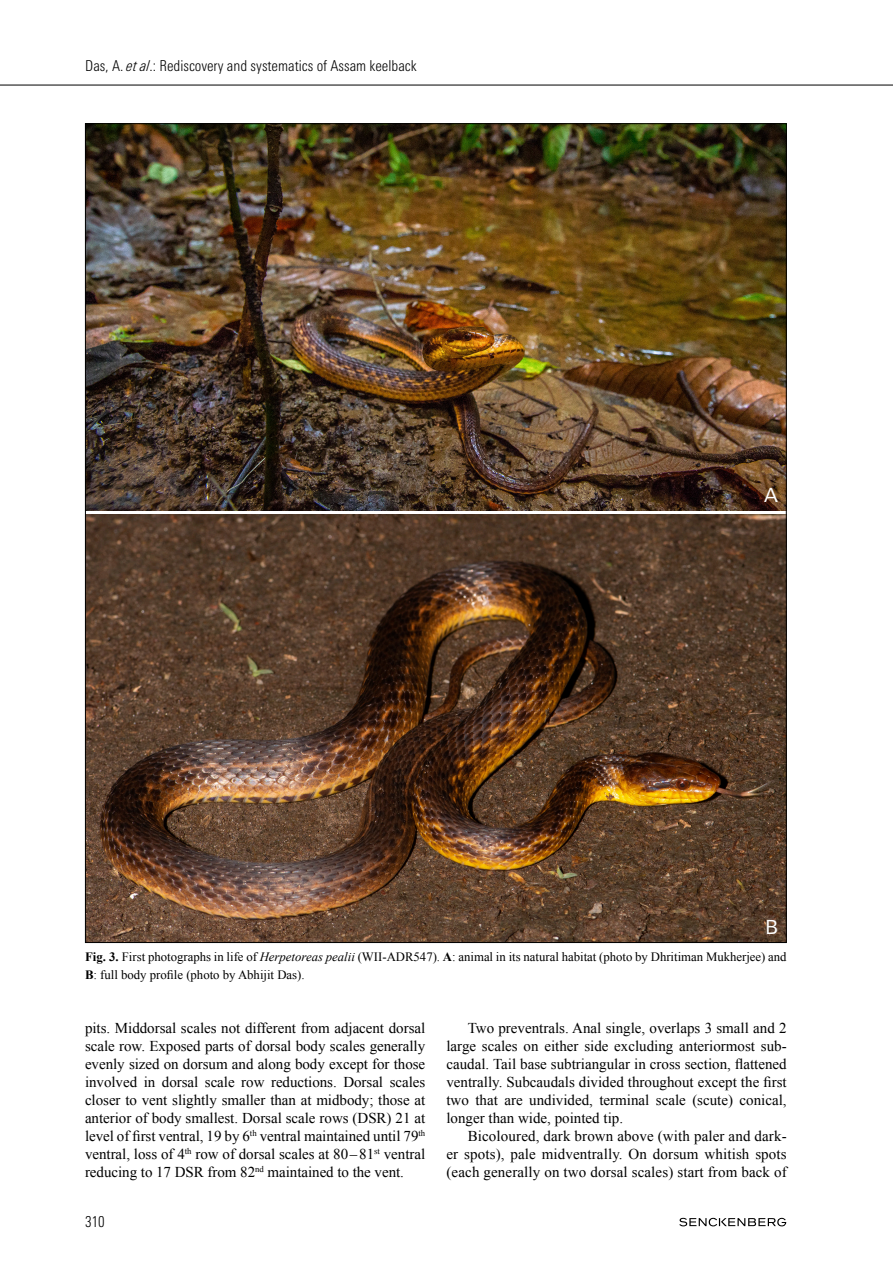
<style>
.page{position:relative;width:893px;height:1263px;background:#fff}
.page>*{position:absolute;margin:0;border:0;box-sizing:border-box;transform-origin:0 0}
.t1{font:19.5px "Univers Next W1 G";color:#fff}
.t2{font:15px/18px "Times New Roman PSMT2";color:#000;text-align:justify}
.t3{font:15px/18px "Times New Roman";color:#000}
.t4{font:15px "Univers Next Pro Light Cond 4";color:#000}
.t5{font:300 condensed 15px "Univers Next Pro";color:#000}
.t6{font:12.75px/18px "Times New Roman";color:#000}
.s1{font-family:"Univers Next Pro";font-weight:300;font-style:italic;font-stretch:condensed}
.s2{font-weight:700}
.s3{font-family:"Times New Roman PSMT2"}
.s4{font-style:italic}
</style>
<div class="page">
<hr style="left:0;top:85px;width:893px;height:1px;background:#000">
<svg style="left:679px;top:1218px;width:107px;height:8px"></svg>
<img style="left:87px;top:125px;width:698px;height:385px">
<img style="left:87px;top:514px;width:698px;height:427px">
<p class="t4" style="left:85px;top:57px;width:333px">Das, A. <span class="s1">et al</span>.: Rediscovery and systematics of Assam keelback</p>
<h1 class="t1" style="left:764px;top:483px;width:15px">A</h1>
<h1 class="t1" style="left:765px;top:916px;width:15px">B</h1>
<p class="t6" style="left:85px;top:947px;width:703px"><span class="s2">Fig. 3.</span> <span class="s3">First photographs in life of</span> <span class="s4">Herpetoreas pealii</span> <span class="s3">(WII-ADR547).</span> <span class="s2">A</span>: animal in its natural habitat (photo by Dhritiman Mukherjee) and<br><span class="s2">B</span>: full body profile (photo by Abhijit Das).</p>
<p class="t3" style="left:85px;top:1019px;width:342px">pits. Middorsal scales not different from adjacent dorsal</p>
<p class="t2" style="left:85px;top:1037px;width:342px">scale row. Exposed parts of dorsal body scales generally evenly sized on dorsum and along body except for those involved in dorsal scale row reductions. Dorsal scales closer to vent slightly smaller than at midbody; those at anterior of body smallest. Dorsal scale rows (DSR) 21 at</p>
<p class="t3" style="left:85px;top:1127px;width:342px">level of first ventral, 19 by 6<sup>th</sup> <span class="s3">ventral maintained until 79</span><sup>th</sup></p>
<p class="t2" style="left:85px;top:1145px;width:342px">ventral, loss of 4<sup>th</sup> row of dorsal scales at 80–81<sup>st</sup> ventral reducing to 17 DSR from 82<sup>nd</sup> maintained to the vent.</p>
<p class="t5" style="left:85px;top:1213px;width:21px">310</p>
<p class="t2" style="left:446px;top:1019px;width:342px;text-align:right">Two preventrals. Anal single, overlaps 3 small and 2 large scales on either side excluding anteriormost sub-</p>
<p class="t3" style="left:446px;top:1055px;width:342px">caudal. Tail base subtriangular in cross section, flattened ventrally. Subcaudals divided throughout except the first</p>
<p class="t2" style="left:446px;top:1091px;width:342px">two that are undivided, terminal scale (scute) conical, longer than wide, pointed tip.</p>
<p class="t2" style="left:446px;top:1127px;width:342px;text-indent:21px">Bicoloured, dark brown above (with paler and dark&shy;er spots), pale midventrally. On dorsum whitish spots (each generally on two dorsal scales) start from back of</p>
</div>
